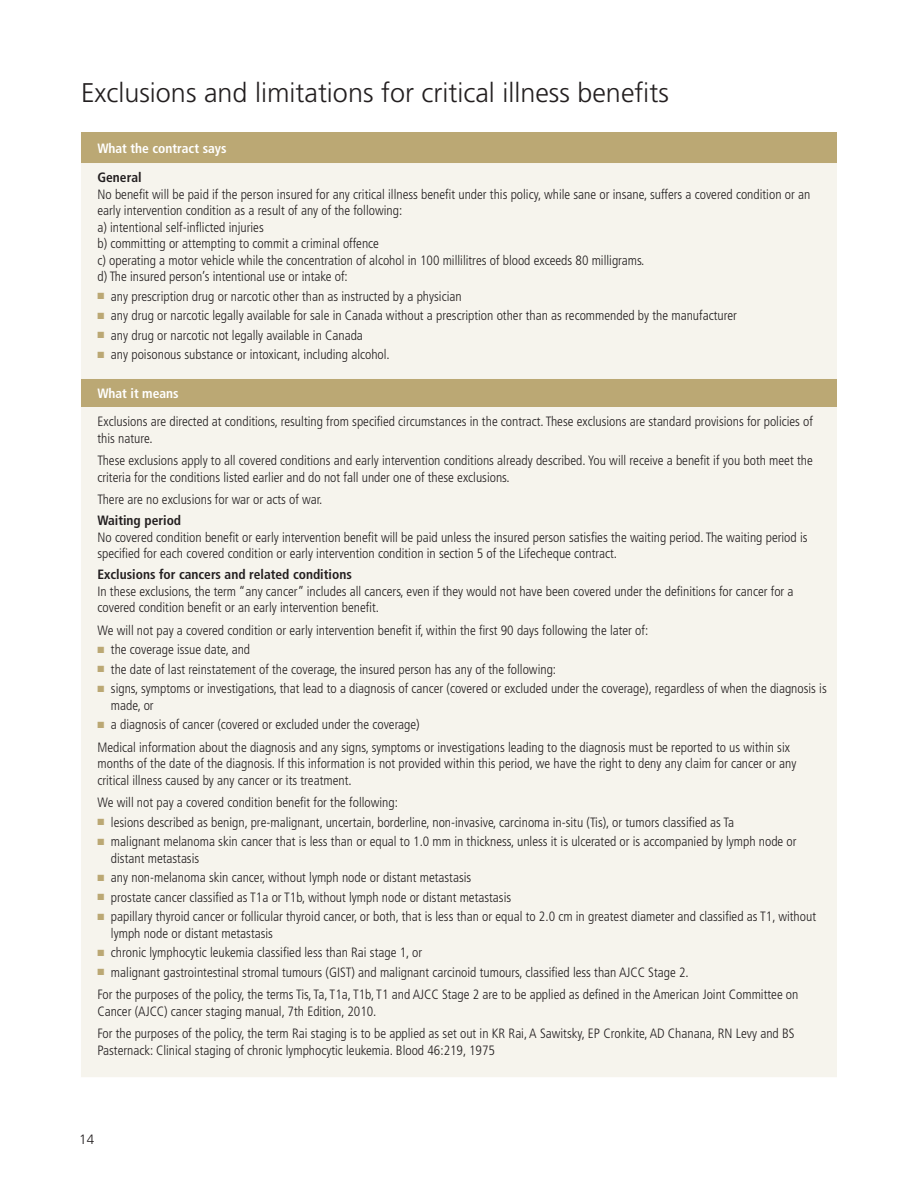
<style>
.page{position:relative;width:918px;height:1188px;background:#fff}
.page>*{position:absolute;margin:0;border:0;box-sizing:border-box;transform-origin:0 0}
.t1{font:300 27px "Frutiger";color:#231f20}
.t2{font:300 condensed 13.5px/16.5px "Frutiger";color:#231f20}
.t3{font:700 condensed 13.5px "Frutiger";color:#231f20}
.t4{font:700 condensed 13.5px "Frutiger";color:#fff}
.t5{font:300 13.5px "Frutiger";color:#231f20}
.s1{color:#bba874}
</style>
<div class="page">
<div style="left:81px;top:132px;width:756px;height:31px;background:#bba874"></div>
<div style="left:81px;top:163px;width:756px;height:914px;background:#f6f4ed"></div>
<h1 class="t1" style="left:81px;top:78px;width:590px">Exclusions and limitations for critical illness benefits</h1>
<p class="t4" style="left:97px;top:140px;width:131px">What the contract says</p>
<p class="t3" style="left:97px;top:170px;width:46px">General</p>
<p class="t2" style="left:97px;top:186px;width:714px">No benefit will be paid if the person insured for any critical illness benefit under this policy, while sane or insane, suffers a covered condition or an early intervention condition as a result of any of the following:<br>a) intentional self-inflicted injuries<br>b) committing or attempting to commit a criminal offence<br>c) operating a motor vehicle while the concentration of alcohol in 100 millilitres of blood exceeds 80 milligrams.<br>d) The insured person’s intentional use or intake of:</p>
<p class="t2" style="left:97px;top:288px;width:366px"><span class="s1">■</span> any prescription drug or narcotic other than as instructed by a physician</p>
<p class="t2" style="left:97px;top:308px;width:641px"><span class="s1">■</span> any drug or narcotic legally available for sale in Canada without a prescription other than as recommended by the manufacturer</p>
<p class="t2" style="left:97px;top:327px;width:267px"><span class="s1">■</span> any drug or narcotic not legally available in Canada</p>
<p class="t2" style="left:97px;top:347px;width:294px"><span class="s1">■</span> any poisonous substance or intoxicant, including alcohol.</p>
<p class="t4" style="left:97px;top:385px;width:83px">What it means</p>
<p class="t2" style="left:97px;top:413px;width:717px">Exclusions are directed at conditions, resulting from specified circumstances in the contract. These exclusions are standard provisions for policies of this nature.</p>
<p class="t2" style="left:97px;top:452px;width:717px">These exclusions apply to all covered conditions and early intervention conditions already described. You will receive a benefit if you both meet the criteria for the conditions listed earlier and do not fall under one of these exclusions.</p>
<p class="t2" style="left:97px;top:491px;width:227px">There are no exclusions for war or acts of war.</p>
<p class="t3" style="left:97px;top:513px;width:85px">Waiting period</p>
<p class="t2" style="left:97px;top:529px;width:712px">No covered condition benefit or early intervention benefit will be paid unless the insured person satisfies the waiting period. The waiting period is specified for each covered condition or early intervention condition in section 5 of the Lifecheque contract.</p>
<p class="t3" style="left:97px;top:567px;width:256px">Exclusions for cancers and related conditions</p>
<p class="t2" style="left:97px;top:583px;width:698px">In these exclusions, the term “any cancer” includes all cancers, even if they would not have been covered under the definitions for cancer for a covered condition benefit or an early intervention benefit.</p>
<p class="t2" style="left:97px;top:622px;width:552px">We will not pay a covered condition or early intervention benefit if, within the first 90 days following the later of:</p>
<p class="t2" style="left:97px;top:641px;width:154px"><span class="s1">■</span> the coverage issue date, and</p>
<p class="t2" style="left:97px;top:661px;width:460px"><span class="s1">■</span> the date of last reinstatement of the coverage, the insured person has any of the following:</p>
<p class="t2" style="left:111px;top:680px;width:717px;text-indent:-13px"><span class="s1">■</span> signs, symptoms or investigations, that lead to a diagnosis of cancer (covered or excluded under the coverage), regardless of when the diagnosis is made, or</p>
<p class="t2" style="left:97px;top:713px;width:694px;line-height:22.5px"><span class="s1">■</span> a diagnosis of cancer (covered or excluded under the coverage)<br>Medical information about the diagnosis and any signs, symptoms or investigations leading to the diagnosis must be reported to us within six</p>
<p class="t2" style="left:97px;top:755px;width:700px">months of the date of the diagnosis. If this information is not provided within this period, we have the right to deny any claim for cancer or any critical illness caused by any cancer or its treatment.</p>
<p class="t2" style="left:97px;top:794px;width:302px">We will not pay a covered condition benefit for the following:</p>
<p class="t2" style="left:97px;top:814px;width:638px"><span class="s1">■</span> lesions described as benign, pre-malignant, uncertain, borderline, non-invasive, carcinoma in-situ (Tis), or tumors classified as Ta</p>
<p class="t2" style="left:111px;top:833px;width:687px;text-indent:-13px"><span class="s1">■</span> malignant melanoma skin cancer that is less than or equal to 1.0 mm in thickness, unless it is ulcerated or is accompanied by lymph node or distant metastasis</p>
<p class="t2" style="left:97px;top:869px;width:375px"><span class="s1">■</span> any non-melanoma skin cancer, without lymph node or distant metastasis</p>
<p class="t2" style="left:97px;top:889px;width:415px"><span class="s1">■</span> prostate cancer classified as T1a or T1b, without lymph node or distant metastasis</p>
<p class="t2" style="left:111px;top:908px;width:707px;text-indent:-13px"><span class="s1">■</span> papillary thyroid cancer or follicular thyroid cancer, or both, that is less than or equal to 2.0 cm in greatest diameter and classified as T1, without lymph node or distant metastasis</p>
<p class="t2" style="left:97px;top:944px;width:326px"><span class="s1">■</span> chronic lymphocytic leukemia classified less than Rai stage 1, or</p>
<p class="t2" style="left:97px;top:961px;width:703px;line-height:22.5px"><span class="s1">■</span> malignant gastrointestinal stromal tumours (GIST) and malignant carcinoid tumours, classified less than AJCC Stage 2.<br>For the purposes of the policy, the terms Tis, Ta, T1a, T1b, T1 and AJCC Stage 2 are to be applied as defined in the American Joint Committee on</p>
<p class="t2" style="left:97px;top:1000px;width:699px;line-height:22.5px">Cancer (AJCC) cancer staging manual, 7th Edition, 2010.<br>For the purposes of the policy, the term Rai staging is to be applied as set out in KR Rai, A Sawitsky, EP Cronkite, AD Chanana, RN Levy and BS</p>
<p class="t2" style="left:97px;top:1042px;width:399px">Pasternack: Clinical staging of chronic lymphocytic leukemia. Blood 46:219, 1975</p>
<p class="t5" style="left:79px;top:1131px;width:17px">14</p>
</div>
